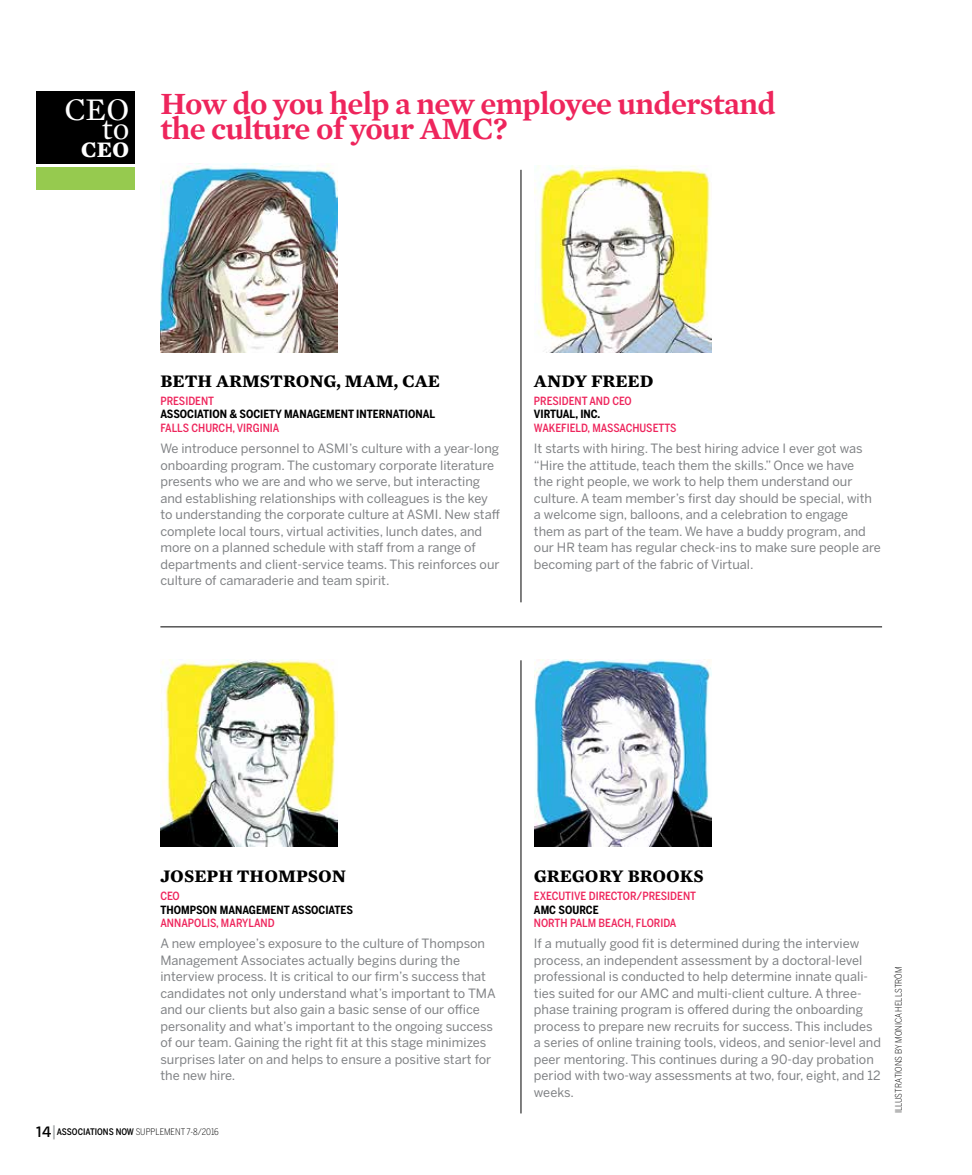
<style>
.page{position:relative;width:972px;height:1175px;background:#fff}
.page>*{position:absolute;margin:0;border:0;box-sizing:border-box;transform-origin:0 0}
.t1{font:32.1px "Mercury Text G1";color:#fff}
.t2{font:31.8px "Mercury Text G1";color:#fff}
.t3{font:600 31.5px/25.5px "Mercury Text G1";letter-spacing:-.02em;color:#ee255c}
.t4{font:700 22.65px "Mercury Text G1";color:#fff}
.t5{font:700 18px "Mercury Text G1";color:#000}
.t6{font:12.75px/16.5px "Benton Sans";color:#808285}
.t7{font:500 11.25px "Benton Sans Cond";color:#ee255c}
.t8{font:700 11.25px "Benton Sans Cond";color:#000}
.t9{font:300 9px "Benton Sans Cond";color:#000}
.s1{font-family:"Forza";font-weight:500;font-size:15px}
.s2{font-family:"Forza";font-weight:500;font-size:15px;color:#a3a7a9}
.s3{font-weight:500}
</style>
<div class="page">
<hr style="left:521px;top:660px;width:1px;height:453px;background:#000">
<hr style="left:521px;top:170px;width:1px;height:432px;background:#000">
<hr style="left:160px;top:626px;width:722px;height:1px;background:#000">
<div style="left:36px;top:91px;width:99px;height:73px;background:#000"></div>
<img style="left:160px;top:164px;width:177px;height:189px">
<img style="left:160px;top:659px;width:177px;height:187px">
<img style="left:534px;top:165px;width:177px;height:188px">
<img style="left:534px;top:659px;width:177px;height:187px">
<div style="left:36px;top:168px;width:99px;height:22px;background:#96ca4f"></div>
<h1 class="t1" style="left:65px;top:86px;width:66px">CEO</h1>
<h2 class="t2" style="left:102px;top:105px;width:29px">to</h2>
<h3 class="t4" style="left:81px;top:132px;width:50px">CEO</h3>
<h3 class="t3" style="left:160px;top:89px;width:617px">How do you help a new employee understand the culture of your AMC?</h3>
<h3 class="t5" style="left:160px;top:367px;width:281px">BETH ARMSTRONG, MAM, CAE</h3>
<p class="t7" style="left:160px;top:394px;width:55px">PRESIDENT</p>
<p class="t8" style="left:160px;top:407px;width:276px">ASSOCIATION &amp; SOCIETY MANAGEMENT INTERNATIONAL</p>
<p class="t7" style="left:160px;top:421px;width:121px">FALLS CHURCH, VIRGINIA</p>
<p class="t6" style="left:160px;top:440px;width:341px">We introduce personnel to ASMI’s culture with a year-long onboarding program. The customary corporate literature presents who we are and who we serve, but interacting and establishing relationships with colleagues is the key to understanding the corporate culture at ASMI. New staff complete local tours, virtual activities, lunch dates, and more on a planned schedule with staff from a range of departments and client-service teams. This reinforces our culture of camaraderie and team spirit.</p>
<h3 class="t5" style="left:534px;top:367px;width:121px">ANDY FREED</h3>
<p class="t7" style="left:534px;top:394px;width:99px">PRESIDENT AND CEO</p>
<p class="t8" style="left:534px;top:407px;width:68px">VIRTUAL, INC.</p>
<p class="t7" style="left:534px;top:421px;width:144px">WAKEFIELD, MASSACHUSETTS</p>
<p class="t6" style="left:534px;top:440px;width:349px">It starts with hiring. The best hiring advice I ever got was “Hire the attitude, teach them the skills.” Once we have<br>the right people, we work to help them understand our culture. A team member’s first day should be special, with a welcome sign, balloons, and a celebration to engage them as part of the team. We have a buddy program, and our HR team has regular check-ins to make sure people are becoming part of the fabric of Virtual.</p>
<h3 class="t5" style="left:160px;top:862px;width:187px">JOSEPH THOMPSON</h3>
<p class="t7" style="left:160px;top:889px;width:21px">CEO</p>
<p class="t8" style="left:160px;top:902px;width:194px">THOMPSON MANAGEMENT ASSOCIATES</p>
<p class="t7" style="left:160px;top:916px;width:116px">ANNAPOLIS, MARYLAND</p>
<p class="t6" style="left:160px;top:935px;width:337px">A new employee’s exposure to the culture of Thompson Management Associates actually begins during the interview process. It is critical to our firm’s success that candidates not only understand what’s important to TMA and our clients but also gain a basic sense of our office personality and what’s important to the ongoing success of our team. Gaining the right fit at this stage minimizes surprises later on and helps to ensure a positive start for the new hire.</p>
<p class="t9" style="left:36px;top:1126px;width:184px"><span class="s1">14</span><span class="s2">|</span><span class="s3">ASSOCIATIONS NOW</span> SUPPLEMENT 7-8/2016</p>
<h3 class="t5" style="left:534px;top:862px;width:171px">GREGORY BROOKS</h3>
<p class="t7" style="left:534px;top:889px;width:164px">EXECUTIVE DIRECTOR/PRESIDENT</p>
<p class="t8" style="left:534px;top:902px;width:66px">AMC SOURCE</p>
<p class="t7" style="left:534px;top:916px;width:144px">NORTH PALM BEACH, FLORIDA</p>
<p class="t6" style="left:534px;top:935px;width:349px">If a mutually good fit is determined during the interview process, an independent assessment by a doctoral-level professional is conducted to help determine innate quali&shy;ties suited for our AMC and multi-client culture. A three&shy;phase training program is offered during the onboarding process to prepare new recruits for success. This includes a series of online training tools, videos, and senior-level and peer mentoring. This continues during a 90-day probation period with two-way assessments at two, four, eight, and 12 weeks.</p>
<p class="t9" style="left:893px;top:1113px;width:148px;rotate:-90deg">ILLUSTRATIONS BY MONICA HELLSTRÖM</p>
</div>
